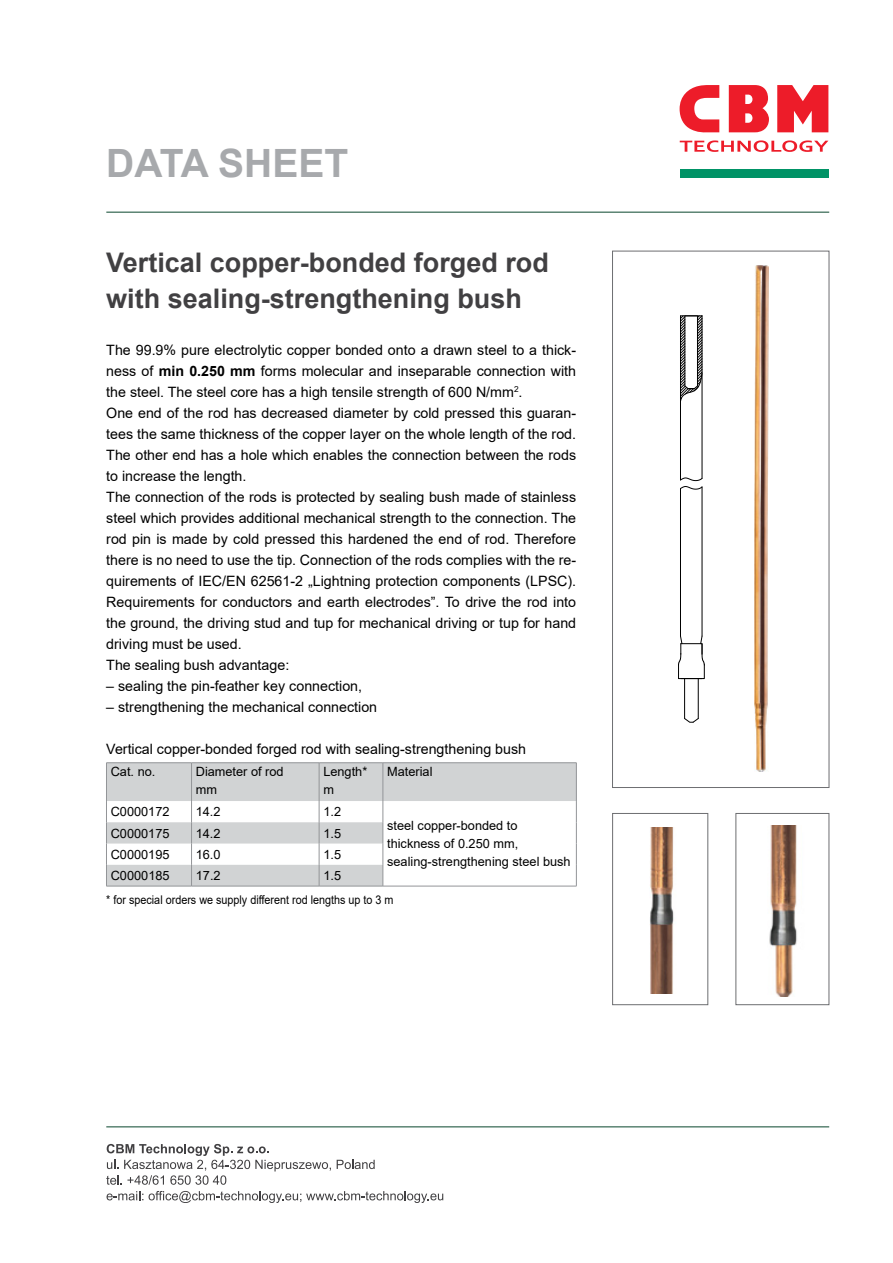
<style>
.page{position:relative;width:893px;height:1263px;background:#fff}
.page>*{position:absolute;margin:0;border:0;box-sizing:border-box;transform-origin:0 0}
.t1{font:700 39px "Arial";color:#a7a9ac}
.t2{font:700 27px/36px "Arial";color:#414042}
.t3{font:14.25px/21px "Arial";color:#000}
.t4{font:12.75px/18px "Arial";color:#000}
.t5{font:12px "Arial";color:#000;scale:.9 1}
.s1{font-weight:700}
</style>
<div class="page">
<hr style="left:106px;top:211px;width:723px;height:2px;background:#5b8473">
<hr style="left:106px;top:1126px;width:723px;height:1px;background:#5b8473">
<svg style="left:680px;top:140px;width:148px;height:12px"></svg>
<svg style="left:777px;top:85px;width:51px;height:47px"></svg>
<svg style="left:680px;top:85px;width:39px;height:48px"></svg>
<svg style="left:729px;top:85px;width:40px;height:47px;background:#ef3944"></svg>
<div style="left:680px;top:169px;width:149px;height:8px;background:#009366"></div>
<svg style="left:337px;top:1160px;width:38px;height:9px"></svg>
<svg style="left:106px;top:1144px;width:225px;height:41px"></svg>
<svg style="left:107px;top:1191px;width:36px;height:9px"></svg>
<svg style="left:149px;top:1191px;width:294px;height:12px"></svg>
<svg style="left:107px;top:763px;width:469px;height:123px;fill:#d1d3d4"></svg>
<hr style="left:106px;top:762px;width:86px;height:1px;background:#939598">
<hr style="left:106px;top:763px;width:1px;height:38px;background:#939598">
<hr style="left:192px;top:762px;width:127px;height:1px;background:#939598">
<hr style="left:191px;top:763px;width:1px;height:38px;background:#939598">
<hr style="left:319px;top:762px;width:64px;height:1px;background:#939598">
<hr style="left:319px;top:763px;width:1px;height:38px;background:#939598">
<hr style="left:383px;top:762px;width:194px;height:1px;background:#939598">
<hr style="left:383px;top:763px;width:1px;height:38px;background:#939598">
<hr style="left:576px;top:763px;width:1px;height:38px;background:#939598">
<svg style="left:106px;top:801px;width:1px;height:85px"></svg>
<svg style="left:191px;top:801px;width:1px;height:85px"></svg>
<svg style="left:319px;top:801px;width:1px;height:85px"></svg>
<svg style="left:383px;top:801px;width:1px;height:85px"></svg>
<svg style="left:576px;top:801px;width:1px;height:85px"></svg>
<hr style="left:106px;top:886px;width:86px;height:1px;background:#939598">
<hr style="left:192px;top:886px;width:127px;height:1px;background:#939598">
<hr style="left:319px;top:886px;width:64px;height:1px;background:#939598">
<hr style="left:383px;top:886px;width:194px;height:1px;background:#939598">
<div style="left:612px;top:251px;width:217px;height:537px;border:1px solid #6d6e71"></div>
<img style="left:755px;top:265px;width:14px;height:507px">
<hr style="left:702px;top:316px;width:1px;height:162px;background:#000">
<hr style="left:680px;top:488px;width:1px;height:148px;background:#000">
<hr style="left:680px;top:316px;width:1px;height:164px;background:#000">
<hr style="left:702px;top:487px;width:1px;height:149px;background:#000">
<svg style="left:680px;top:477px;width:22px;height:12px"></svg>
<svg style="left:684px;top:718px;width:15px;height:5px"></svg>
<hr style="left:698px;top:678px;width:1px;height:40px;background:#000">
<hr style="left:684px;top:678px;width:1px;height:40px;background:#000">
<svg style="left:680px;top:315px;width:23px;height:87px"></svg>
<div style="left:678px;top:664px;width:26px;height:15px;border:1px solid #000"></div>
<svg style="left:678px;top:636px;width:27px;height:29px"></svg>
<svg style="left:681px;top:678px;width:21px;height:1px"></svg>
<img style="left:769px;top:826px;width:28px;height:171px">
<div style="left:612px;top:813px;width:96px;height:192px;border:1px solid #6d6e71"></div>
<img style="left:650px;top:828px;width:24px;height:165px">
<div style="left:736px;top:813px;width:93px;height:192px;border:1px solid #6d6e71"></div>
<h1 class="t1" style="left:106px;top:136px;width:243px">DATA SHEET</h1>
<h2 class="t2" style="left:106px;top:245px;width:444px">Vertical copper-bonded forged rod with sealing-strengthening bush</h2>
<p class="t3" style="left:106px;top:339px;width:471px">The 99.9% pure electrolytic copper bonded onto a drawn steel to a thick&shy;ness of <span class="s1">min 0.250 mm</span> forms molecular and inseparable connection with the steel. The steel core has a high tensile strength of 600 N/mm<sup>2</sup>.<br>One end of the rod has decreased diameter by cold pressed this guaran&shy;tees the same thickness of the copper layer on the whole length of the rod.<br>The other end has a hole which enables the connection between the rods to increase the length.<br>The connection of the rods is protected by sealing bush made of stainless steel which provides additional mechanical strength to the connection. The rod pin is made by cold pressed this hardened the end of rod. Therefore there is no need to use the tip. Connection of the rods complies with the re&shy;quirements of IEC/EN 62561-2 „Lightning protection components (LPSC).<br>Requirements for conductors and earth electrodes”. To drive the rod into the ground, the driving stud and tup for mechanical driving or tup for hand driving must be used.<br>The sealing bush advantage:</p>
<p class="t3" style="left:106px;top:675px;width:257px">– sealing the pin-feather key connection,</p>
<p class="t3" style="left:106px;top:696px;width:272px">– strengthening the mechanical connection</p>
<p class="t3" style="left:106px;top:738px;width:421px">Vertical copper-bonded forged rod with sealing-strengthening bush</p>
<p class="t4" style="left:111px;top:763px;width:46px">Cat. no.</p>
<p class="t4" style="left:196px;top:763px;width:89px">Diameter of rod mm</p>
<p class="t4" style="left:323px;top:763px;width:45px">Length* m</p>
<p class="t4" style="left:387px;top:763px;width:47px">Material</p>
<p class="t4" style="left:111px;top:803px;width:60px">C0000172</p>
<p class="t4" style="left:196px;top:803px;width:26px">14.2</p>
<p class="t4" style="left:323px;top:803px;width:19px">1.2</p>
<p class="t4" style="left:387px;top:817px;width:185px">steel copper-bonded to thickness of 0.250 mm, sealing-strengthening steel bush</p>
<p class="t4" style="left:111px;top:824px;width:60px">C0000175</p>
<p class="t4" style="left:196px;top:824px;width:26px">14.2</p>
<p class="t4" style="left:323px;top:824px;width:19px">1.5</p>
<p class="t4" style="left:111px;top:845px;width:60px">C0000195</p>
<p class="t4" style="left:196px;top:845px;width:26px">16.0</p>
<p class="t4" style="left:323px;top:845px;width:19px">1.5</p>
<p class="t4" style="left:111px;top:866px;width:60px">C0000185</p>
<p class="t4" style="left:196px;top:866px;width:26px">17.2</p>
<p class="t4" style="left:323px;top:866px;width:19px">1.5</p>
<p class="t5" style="left:106px;top:891px;width:321px">* for special orders we supply different rod lengths up to 3 m</p>
</div>
